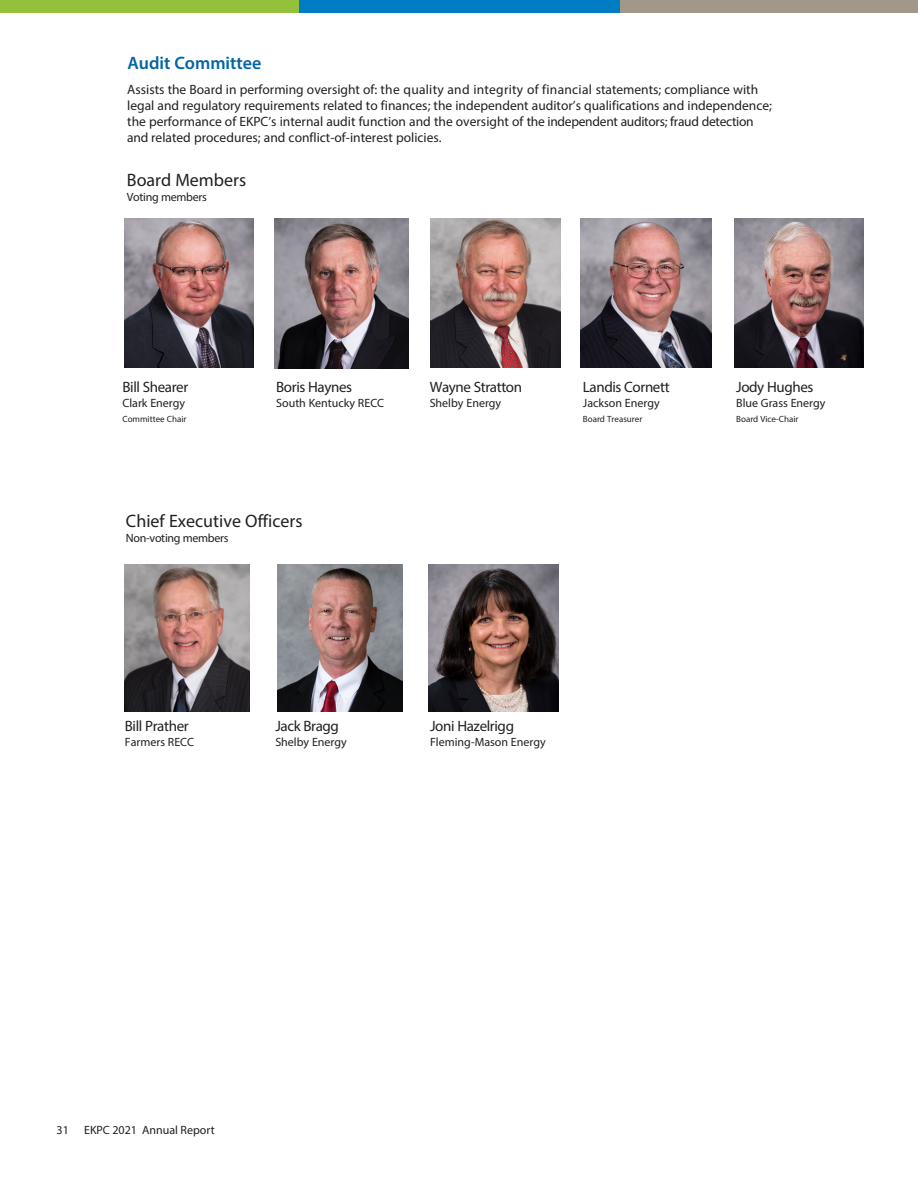
<style>
.page{position:relative;width:918px;height:1188px;background:#fff}
.page>*{position:absolute;margin:0;border:0;box-sizing:border-box;transform-origin:0 0}
.t1{font:18px "Myriad Pro";color:#231f20}
.t2{font:600 18px "Myriad Pro";color:#0065a4}
.t3{font:15px "Myriad Pro";letter-spacing:-.025em;color:#231f20}
.t4{font:13.5px/16.2px "Myriad Pro";color:#231f20}
.t5{font:12px "Myriad Pro";color:#231f20}
.t6{font:12px "Myriad Pro";letter-spacing:-.025em;color:#231f20}
.t7{font:9px "Myriad Pro";color:#231f20}
</style>
<div class="page">
<img style="left:124px;top:219px;width:129px;height:149px">
<img style="left:581px;top:219px;width:131px;height:149px">
<img style="left:430px;top:219px;width:131px;height:149px">
<img style="left:735px;top:219px;width:129px;height:149px">
<img style="left:125px;top:565px;width:125px;height:146px">
<img style="left:278px;top:565px;width:124px;height:146px">
<img style="left:429px;top:565px;width:130px;height:146px">
<img style="left:275px;top:219px;width:133px;height:150px">
<div style="left:0;top:0;width:302px;height:12px;background:#95c03c"></div>
<div style="left:616px;top:0;width:302px;height:12px;background:#a1988a"></div>
<div style="left:299px;top:0;width:320px;height:12px;background:#007cc2"></div>
<p class="t2" style="left:127px;top:52px;width:135px">Audit Committee</p>
<p class="t4" style="left:127px;top:81px;width:633px">Assists the Board in performing oversight of: the quality and integrity of financial statements; compliance with</p>
<p class="t4" style="left:127px;top:97px;width:646px">legal and regulatory requirements related to finances; the independent auditor’s qualifications and independence; the performance of EKPC’s internal audit function and the oversight of the independent auditors; fraud detection</p>
<p class="t4" style="left:127px;top:129px;width:316px">and related procedures; and conflict-of-interest policies.</p>
<p class="t1" style="left:127px;top:169px;width:121px">Board Members</p>
<p class="t6" style="left:127px;top:189px;width:81px">Voting members</p>
<p class="t3" style="left:122px;top:377px;width:67px">Bill Shearer</p>
<p class="t5" style="left:122px;top:395px;width:64px">Clark Energy</p>
<p class="t7" style="left:122px;top:413px;width:65px">Committee Chair</p>
<p class="t3" style="left:276px;top:378px;width:77px">Boris Haynes</p>
<p class="t5" style="left:276px;top:396px;width:110px">South Kentucky RECC</p>
<p class="t1" style="left:126px;top:510px;width:178px">Chief Executive Officers</p>
<p class="t6" style="left:126px;top:531px;width:104px">Non-voting members</p>
<p class="t3" style="left:430px;top:377px;width:94px">Wayne Stratton</p>
<p class="t5" style="left:430px;top:395px;width:73px">Shelby Energy</p>
<p class="t3" style="left:583px;top:378px;width:88px">Landis Cornett</p>
<p class="t5" style="left:583px;top:396px;width:78px">Jackson Energy</p>
<p class="t7" style="left:583px;top:414px;width:61px">Board Treasurer</p>
<p class="t3" style="left:736px;top:377px;width:79px">Jody Hughes</p>
<p class="t5" style="left:736px;top:395px;width:91px">Blue Grass Energy</p>
<p class="t7" style="left:736px;top:413px;width:64px">Board Vice-Chair</p>
<p class="t3" style="left:125px;top:716px;width:65px">Bill Prather</p>
<p class="t5" style="left:125px;top:734px;width:71px">Farmers RECC</p>
<p class="t3" style="left:275px;top:716px;width:65px">Jack Bragg</p>
<p class="t5" style="left:275px;top:734px;width:73px">Shelby Energy</p>
<p class="t3" style="left:430px;top:716px;width:85px">Joni Hazelrigg</p>
<p class="t5" style="left:430px;top:734px;width:117px">Fleming-Mason Energy</p>
<p class="t5" style="left:57px;top:1123px;width:14px">31</p>
<p class="t5" style="left:84px;top:1123px;width:132px">EKPC 2021 Annual Report</p>
</div>
